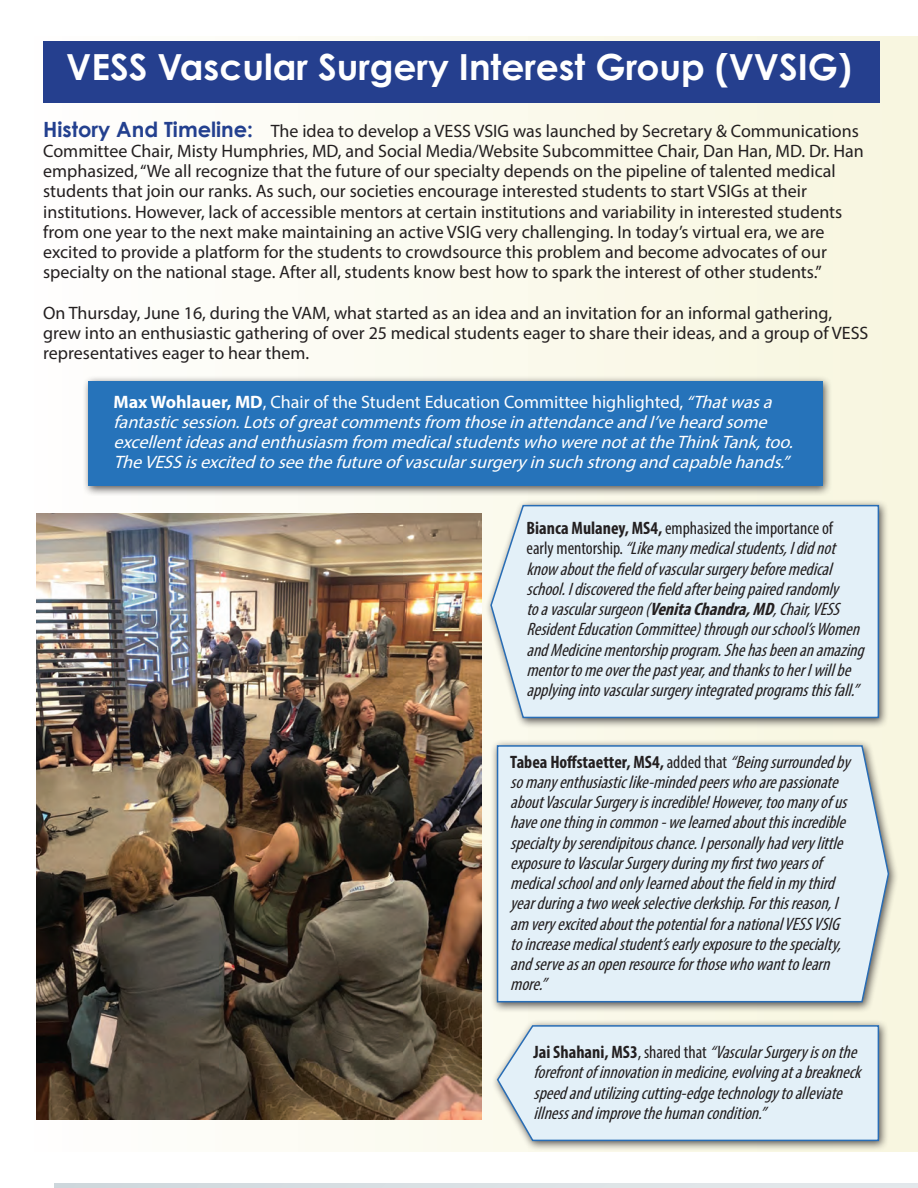
<style>
.page{position:relative;width:918px;height:1188px;background:#fff}
.page>*{position:absolute;margin:0;border:0;box-sizing:border-box;transform-origin:0 0}
.t1{font:700 36px "Century Gothic Pro";color:#fff}
.t2{font:italic condensed 18px/20.2px "Myriad Pro";color:#231f20}
.t3{font:18px/20.2px "Myriad Pro";color:#231f20}
.t4{font:italic 18px/20.2px "Myriad Pro";color:#fff}
.s1{font-family:"Century Gothic";font-weight:700;font-size:21px;color:#23408f}
.s2{font-weight:700;font-style:normal}
.s3{font-style:normal}
.s4{font-weight:700}
</style>
<div class="page">
<div style="left:20px;top:37px;width:898px;height:1114px;background:linear-gradient(to right,#fdfcfc,#f8f6df)"></div>
<div style="left:43px;top:41px;width:837px;height:61px;background:#253f8e"></div>
<img style="left:37px;top:513px;width:445px;height:606px">
<div style="left:82px;top:375px;width:751px;height:121px;background:#231f20;opacity:.75"></div>
<div style="left:89px;top:381px;width:734px;height:105px;background:#2673ba"></div>
<div style="left:484px;top:499px;width:405px;height:229px;background:#231f20;opacity:.75"></div>
<svg style="left:490px;top:504px;width:390px;height:215px;background:#e0edf5"></svg>
<div style="left:491px;top:1019px;width:398px;height:132px;background:#231f20;opacity:.75"></div>
<svg style="left:496px;top:1024px;width:384px;height:118px;background:#dceaf3"></svg>
<div style="left:490px;top:739px;width:409px;height:274px;background:#231f20;opacity:.75"></div>
<svg style="left:496px;top:744px;width:394px;height:259px;background:#deecf4"></svg>
<hr style="left:54px;top:1184px;width:864px;height:4px;background:#dbe2e5">
<h1 class="t1" style="left:66px;top:45px;width:787px">VESS Vascular Surgery Interest Group (VVSIG)</h1>
<p class="t3" style="left:43px;top:120px;width:822px"><span class="s1">History And Timeline:</span> The idea to develop a VESS VSIG was launched by Secretary &amp; Communications Committee Chair, Misty Humphries, MD, and Social Media/Website Subcommittee Chair, Dan Han, MD. Dr. Han emphasized, “We all recognize that the future of our specialty depends on the pipeline of talented medical students that join our ranks. As such, our societies encourage interested students to start VSIGs at their institutions. However, lack of accessible mentors at certain institutions and variability in interested students from one year to the next make maintaining an active VSIG very challenging. In today’s virtual era, we are excited to provide a platform for the students to crowdsource this problem and become advocates of our specialty on the national stage. After all, students know best how to spark the interest of other students.”</p>
<p class="t3" style="left:43px;top:303px;width:827px">On Thursday, June 16, during the VAM, what started as an idea and an invitation for an informal gathering, grew into an enthusiastic gathering of over 25 medical students eager to share their ideas, and a group of VESS representatives eager to hear them.</p>
<p class="t4" style="left:113px;top:391px;width:687px"><span class="s2">Max Wohlauer, MD</span><span class="s3">, Chair of the Student Education Committee highlighted,</span> “Thatwasa fantasticsession.Lotsofgreatcommentsfrom thoseinattendanceandI’veheardsome excellentideasandenthusiasm from medicalstudentswhowerenotattheThinkTank,too.<br>TheVESSisexcitedtoseethefutureofvascularsurgeryinsuchstrongandcapablehands.”</p>
<p class="t2" style="left:526px;top:518px;width:344px"><span class="s2">Bianca Mulaney, MS4,</span> <span class="s3">emphasized the importance of<br>e a r l y m e n t o r s h i p .</span> “Likemanymedicalstudents,Ididnot knowaboutthefieldofvascularsurgerybeforemedical school.Idiscoveredthefieldafterbeingpairedrandomly toavascularsurgeon(<span class="s4">VenitaChandra,MD</span>,Chair,VESS ResidentEducationCommittee)throughourschool’sWomen andMedicinementorshipprogram.Shehasbeenanamazing mentortomeoverthepastyear,andthankstoherIwillbe applyingintovascularsurgeryintegratedprogramsthisfall.”</p>
<p class="t2" style="left:510px;top:751px;width:347px"><span class="s2">Tabea Hoffstaetter, MS4,</span> <span class="s3">added that</span> “Beingsurroundedby somanyenthusiasticlike-mindedpeerswhoarepassionate aboutVascularSurgeryisincredible!However,toomanyofus haveonethingincommon-welearnedaboutthisincredible specialtybyserendipitouschance.Ipersonallyhadverylittle exposuretoVascularSurgeryduringmyfirsttwoyearsof medicalschoolandonlylearnedaboutthefieldinmythird yearduringatwoweekselectiveclerkship.Forthisreason,I am veryexcitedaboutthepotentialforanationalVESSVSIG toincreasemedicalstudent’searlyexposuretothespecialty, andserveasanopenresourceforthosewhowanttolearn more.”</p>
<p class="t2" style="left:534px;top:1042px;width:334px"><span class="s2">Jai Shahani, MS3</span><span class="s3">, shared that</span> “VascularSurgeryisonthe forefrontofinnovationinmedicine,evolvingatabreakneck speedandutilizingcutting-edgetechnologytoalleviate illnessandimprovethehumancondition.”</p>
</div>
